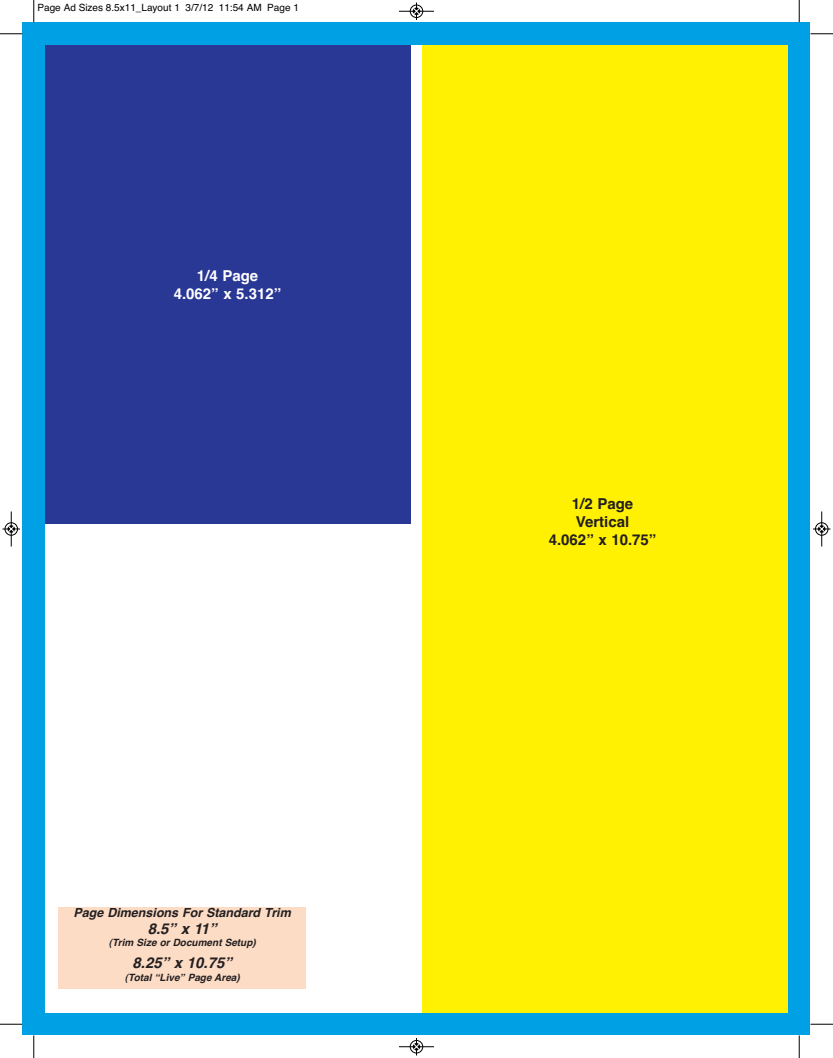
<style>
.page{position:relative;width:833px;height:1058px;background:#fff}
.page>*{position:absolute;margin:0;border:0;box-sizing:border-box;transform-origin:0 0}
.t1{font:700 15px/18px "Helvetica";color:#231f20;text-align:center}
.t2{font:700 15px/18px "Helvetica";color:#fff;text-align:center}
.t3{font:italic 700 15px "Helvetica";color:#231f20}
.t4{font:italic 700 12.5px "Helvetica";color:#231f20}
.t5{font:italic 700 10px "Helvetica";color:#231f20}
.t6{font:10px "Helvetica";color:#000}
</style>
<div class="page">
<div style="left:22px;top:22px;width:787px;height:1013px;background:#00a1e4"></div>
<div style="left:45px;top:45px;width:743px;height:967px;background:#fff"></div>
<div style="left:45px;top:45px;width:366px;height:478px;background:#293795"></div>
<div style="left:422px;top:45px;width:365px;height:967px;background:#fff101"></div>
<div style="left:58px;top:907px;width:248px;height:81px;background:#fddcc5"></div>
<svg style="left:33px;top:0;width:2px;height:22px"></svg>
<svg style="left:0;top:33px;width:22px;height:2px"></svg>
<svg style="left:798px;top:0;width:2px;height:22px"></svg>
<svg style="left:810px;top:33px;width:22px;height:2px"></svg>
<svg style="left:33px;top:1035px;width:2px;height:23px"></svg>
<svg style="left:0;top:1023px;width:22px;height:2px"></svg>
<svg style="left:798px;top:1035px;width:2px;height:23px"></svg>
<svg style="left:810px;top:1023px;width:22px;height:2px"></svg>
<hr style="left:399px;top:11px;width:35px;height:1px;background:#000">
<div style="left:410px;top:5px;width:13px;height:13px;border:1px solid #000;border-radius:50%"></div>
<svg style="left:413px;top:2px;width:6px;height:18px"></svg>
<hr style="left:399px;top:1046px;width:35px;height:1px;background:#000">
<div style="left:410px;top:1040px;width:13px;height:13px;border:1px solid #000;border-radius:50%"></div>
<svg style="left:413px;top:1038px;width:6px;height:17px"></svg>
<hr style="left:11px;top:511px;width:1px;height:35px;background:#000">
<div style="left:5px;top:522px;width:13px;height:13px;border:1px solid #000;border-radius:50%"></div>
<svg style="left:2px;top:526px;width:18px;height:6px"></svg>
<hr style="left:821px;top:511px;width:1px;height:35px;background:#000">
<div style="left:815px;top:522px;width:13px;height:13px;border:1px solid #000;border-radius:50%"></div>
<svg style="left:813px;top:526px;width:17px;height:6px"></svg>
<p class="t6" style="left:38px;top:2px;width:263px">Page Ad Sizes 8.5x11_Layout 1 3/7/12 11:54 AM Page 1</p>
<h1 class="t2" style="left:174px;top:266px;width:109px">1/4 Page<br>4.062” x 5.312”</h1>
<p class="t4" style="left:74px;top:905px;width:219px">Page Dimensions For Standard Trim</p>
<h1 class="t3" style="left:148px;top:919px;width:70px">8.5” x 11”</h1>
<p class="t5" style="left:109px;top:936px;width:149px">(Trim Size or Document Setup)</p>
<h1 class="t3" style="left:133px;top:954px;width:101px">8.25” x 10.75”</h1>
<p class="t5" style="left:125px;top:972px;width:117px">(Total “Live” Page Area)</p>
<h1 class="t1" style="left:548px;top:494px;width:109px">1/2 Page<br>Vertical<br>4.062” x 10.75”</h1>
</div>
